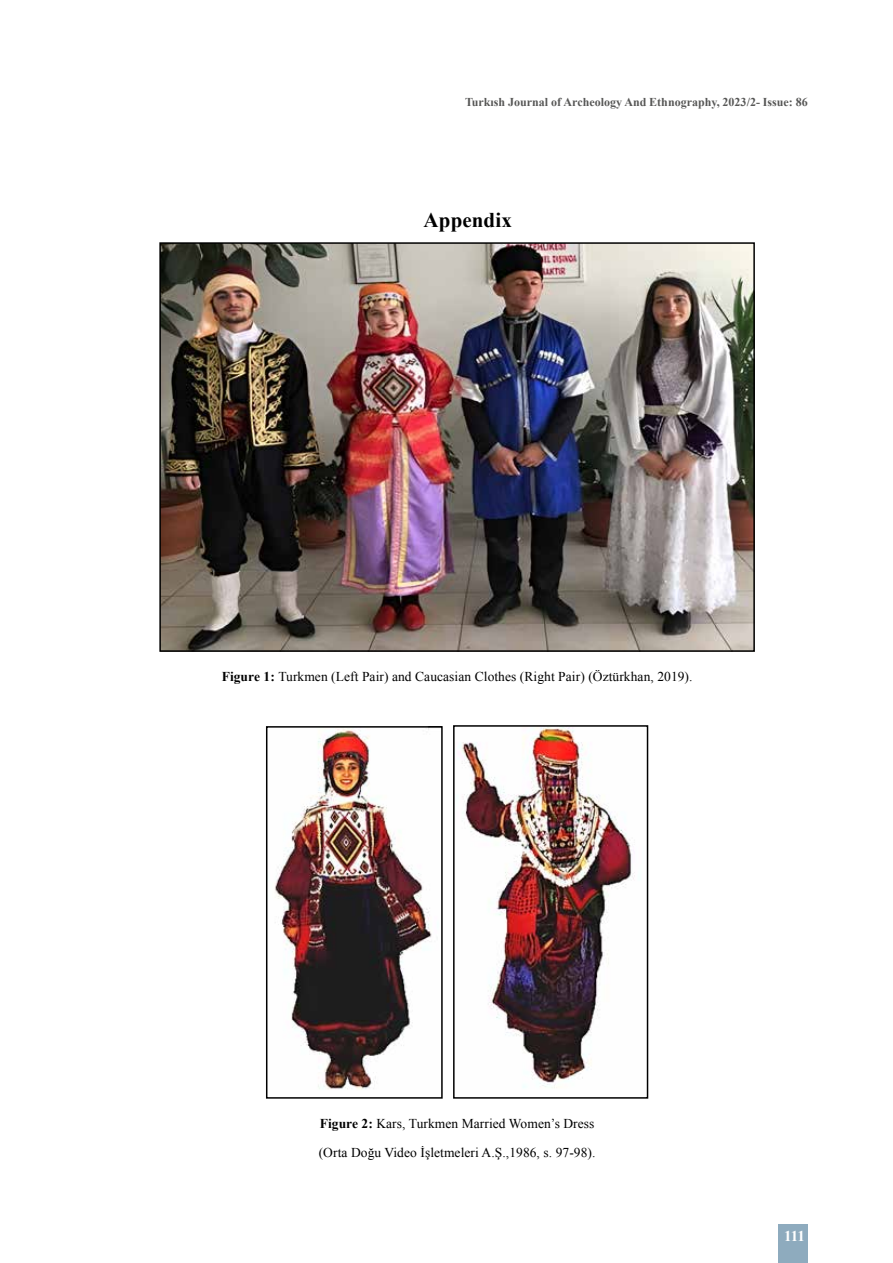
<style>
.page{position:relative;width:893px;height:1263px;background:#fff}
.page>*{position:absolute;margin:0;border:0;box-sizing:border-box;transform-origin:0 0}
.t1{font:700 21px "Times New Roman";letter-spacing:.005em;color:#000}
.t2{font:700 15px "Times New Roman";color:#fff}
.t3{font:13.5px/29px "Times New Roman";letter-spacing:.005em;color:#000}
.t4{font:700 12px "Times New Roman";color:#575756}
.s1{font-weight:700}
</style>
<div class="page">
<div style="left:778px;top:1224px;width:30px;height:39px;background:#8eabbe"></div>
<img style="left:162px;top:245px;width:590px;height:404px">
<div style="left:159px;top:242px;width:596px;height:410px;border:2px solid #000"></div>
<img style="left:275px;top:729px;width:157px;height:360px">
<div style="left:266px;top:726px;width:177px;height:373px;border:2px solid #000"></div>
<img style="left:458px;top:728px;width:177px;height:360px">
<div style="left:453px;top:725px;width:195px;height:374px;border:2px solid #000"></div>
<p class="t4" style="left:465px;top:94px;width:344px">Turkısh Journal of Archeology And Ethnography, 2023/2- Issue: 86</p>
<h1 class="t1" style="left:424px;top:205px;width:90px">Appendix</h1>
<p class="t3" style="left:222px;top:661px;width:472px"><span class="s1">Figure 1:</span> Turkmen (Left Pair) and Caucasian Clothes (Right Pair) (Öztürkhan, 2019).</p>
<p class="t3" style="left:319px;top:1108px;width:278px"><span class="s1">Figure 2:</span> Kars, Turkmen Married Women’s Dress (Orta Doğu Video İşletmeleri A.Ş.,1986, s. 97-98).</p>
<p class="t2" style="left:784px;top:1226px;width:22px">111</p>
</div>
